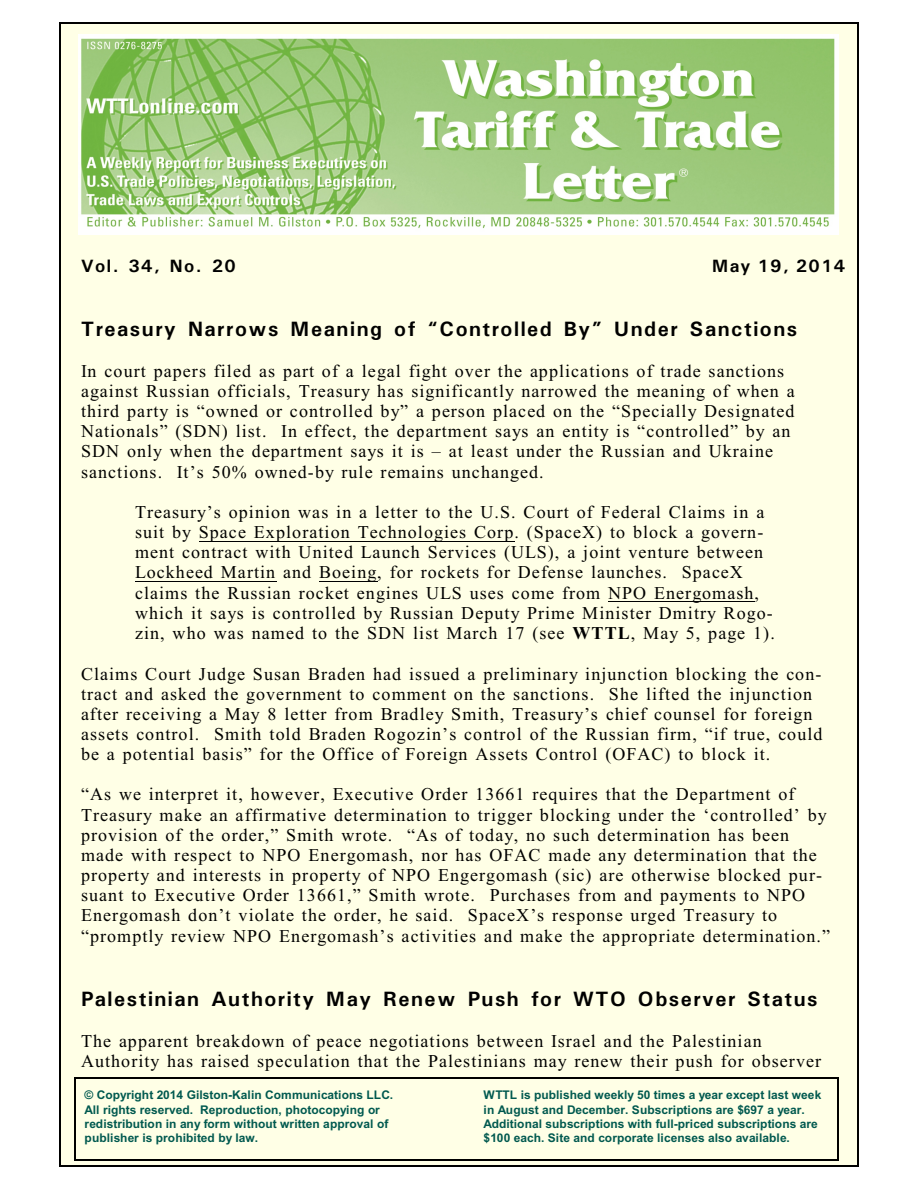
<style>
.page{position:relative;width:918px;height:1188px;background:#fff}
.page>*{position:absolute;margin:0;border:0;box-sizing:border-box;transform-origin:0 0}
.t1{font:700 21px "Univers";letter-spacing:.075em;color:#000}
.t2{font:18px/20.1px "Times New Roman";letter-spacing:.06em;color:#000}
.t3{font:700 18px "Univers";letter-spacing:.075em;color:#000}
.t4{font:700 12px/14.4px "Arial";letter-spacing:.01em;color:#00594f}
.s1{font-weight:700}
</style>
<div class="page">
<div style="left:59px;top:23px;width:800px;height:1143px;background:#ffffe6"></div>
<hr style="left:59px;top:23px;width:1px;height:1143px;background:#000">
<hr style="left:857px;top:23px;width:2px;height:1143px;background:#000">
<hr style="left:59px;top:23px;width:799px;height:1px;background:#000">
<hr style="left:59px;top:1165px;width:799px;height:1px;background:#000">
<hr style="left:199px;top:541px;width:315px;height:1px;background:#000">
<hr style="left:135px;top:581px;width:141px;height:1px;background:#000">
<hr style="left:319px;top:581px;width:58px;height:1px;background:#000">
<hr style="left:608px;top:601px;width:147px;height:1px;background:#000">
<img style="left:78px;top:35px;width:761px;height:199px">
<hr style="left:74px;top:1077px;width:1px;height:83px;background:#000">
<hr style="left:838px;top:1077px;width:1px;height:83px;background:#000">
<hr style="left:74px;top:1077px;width:765px;height:2px;background:#000">
<hr style="left:74px;top:1159px;width:765px;height:2px;background:#000">
<p class="t3" style="left:81px;top:259px;width:156px">Vol. 34, No. 20</p>
<p class="t3" style="left:712px;top:259px;width:134px">May 19, 2014</p>
<p class="t1" style="left:81px;top:321px;width:718px">Treasury Narrows Meaning of “Controlled By” Under Sanctions</p>
<p class="t2" style="left:81px;top:362px;width:715px">In court papers filed as part of a legal fight over the applications of trade sanctions against Russian officials, Treasury has significantly narrowed the meaning of when a third party is “owned or controlled by” a person placed on the “Specially Designated Nationals” (SDN) list. In effect, the department says an entity is “controlled” by an SDN only when the department says it is – at least under the Russian and Ukraine sanctions. It’s 50% owned-by rule remains unchanged.</p>
<p class="t2" style="left:135px;top:503px;width:641px">Treasury’s opinion was in a letter to the U.S. Court of Federal Claims in a suit by Space Exploration Technologies Corp. (SpaceX) to block a govern&shy;ment contract with United Launch Services (ULS), a joint venture between Lockheed Martin and Boeing, for rockets for Defense launches. SpaceX claims the Russian rocket engines ULS uses come from NPO Energomash, which it says is controlled by Russian Deputy Prime Minister Dmitry Rogo&shy;zin, who was named to the SDN list March 17 (see <span class="s1">WTTL</span>, May 5, page 1).</p>
<p class="t2" style="left:81px;top:665px;width:743px">Claims Court Judge Susan Braden had issued a preliminary injunction blocking the con&shy;tract and asked the government to comment on the sanctions. She lifted the injunction after receiving a May 8 letter from Bradley Smith, Treasury’s chief counsel for foreign assets control. Smith told Braden Rogozin’s control of the Russian firm, “if true, could be a potential basis” for the Office of Foreign Assets Control (OFAC) to block it.</p>
<p class="t2" style="left:81px;top:786px;width:751px">“As we interpret it, however, Executive Order 13661 requires that the Department of Treasury make an affirmative determination to trigger blocking under the ‘controlled’ by provision of the order,” Smith wrote. “As of today, no such determination has been made with respect to NPO Energomash, nor has OFAC made any determination that the property and interests in property of NPO Engergomash (sic) are otherwise blocked pur&shy;suant to Executive Order 13661,” Smith wrote. Purchases from and payments to NPO Energomash don’t violate the order, he said. SpaceX’s response urged Treasury to “promptly review NPO Energomash’s activities and make the appropriate determination.”</p>
<p class="t1" style="left:81px;top:991px;width:738px">Palestinian Authority May Renew Push for WTO Observer Status</p>
<p class="t2" style="left:81px;top:1032px;width:742px">The apparent breakdown of peace negotiations between Israel and the Palestinian<br>Authority has raised speculation that the Palestinians may renew their push for observer</p>
<p class="t4" style="left:85px;top:1089px;width:310px">© Copyright 2014 Gilston-Kalin Communications LLC.<br>All rights reserved. Reproduction, photocopying or redistribution in any form without written approval of publisher is prohibited by law.</p>
<p class="t4" style="left:484px;top:1089px;width:339px">WTTL is published weekly 50 times a year except last week in August and December. Subscriptions are $697 a year.<br>Additional subscriptions with full-priced subscriptions are $100 each. Site and corporate licenses also available.</p>
</div>
